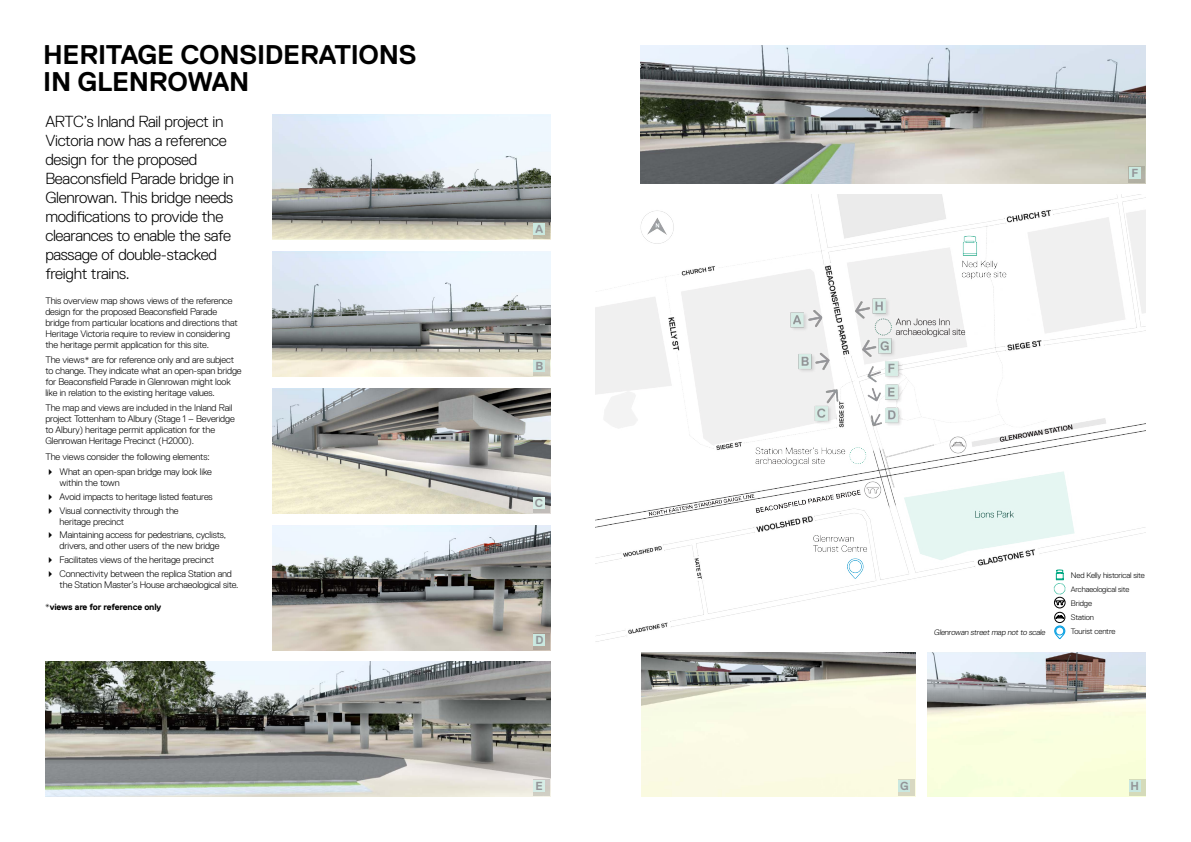
<style>
.page{position:relative;width:1191px;height:842px;background:#fff}
.page>*{position:absolute;margin:0;border:0;box-sizing:border-box;transform-origin:0 0}
.t1{font:700 27px/27px "Replica";letter-spacing:-.01em;color:#000}
.t2{font:300 16px/19px "Replica";letter-spacing:-.02em;color:#000}
.t3{font:700 11.7px "Replica";color:#939598}
.t4{font:300 9.5px/11px "Replica";letter-spacing:-.015em;color:#000}
.t5{font:700 9px "Replica";letter-spacing:-.015em;color:#000}
.t6{font:300 8px/14.2px "Replica";letter-spacing:-.015em;color:#000}
.t7{font:300 7.8px "Replica";letter-spacing:-.015em;color:#000}
.s1{font-size:9px}
</style>
<div class="page">
<img style="left:272px;top:114px;width:278px;height:125px">
<div style="left:533px;top:222px;width:17px;height:16px;background:#000;opacity:.14"></div>
<div style="left:533px;top:223px;width:12px;height:12px;background:#cae8e0"></div>
<img style="left:272px;top:251px;width:278px;height:125px">
<div style="left:533px;top:359px;width:17px;height:16px;background:#cfcfc2"></div>
<div style="left:533px;top:360px;width:12px;height:12px;background:#cae8e0"></div>
<img style="left:273px;top:388px;width:277px;height:125px">
<div style="left:533px;top:496px;width:17px;height:17px;background:#000;opacity:.14"></div>
<div style="left:533px;top:497px;width:12px;height:12px;background:#d6ede6"></div>
<img style="left:272px;top:525px;width:278px;height:125px">
<div style="left:533px;top:633px;width:17px;height:16px;background:#000;opacity:.14"></div>
<div style="left:533px;top:634px;width:12px;height:11px;background:#cae8e0"></div>
<img style="left:45px;top:662px;width:505px;height:134px">
<div style="left:533px;top:779px;width:16px;height:16px;background:#000;opacity:.14"></div>
<div style="left:533px;top:780px;width:12px;height:11px;background:#d6ede6"></div>
<img style="left:641px;top:45px;width:504px;height:139px">
<div style="left:1128px;top:166px;width:17px;height:17px;background:#000;opacity:.14"></div>
<div style="left:1128px;top:167px;width:12px;height:12px;background:#cae8e0"></div>
<img style="left:595px;top:194px;width:550px;height:448px">
<svg style="left:1055px;top:570px;width:8px;height:10px"></svg>
<svg style="left:1056px;top:615px;width:7px;height:4px"></svg>
<div style="left:1054px;top:612px;width:11px;height:11px;border:1px solid #000;border-radius:50%"></div>
<svg style="left:1054px;top:597px;width:11px;height:11px"></svg>
<svg style="left:1054px;top:625px;width:11px;height:14px"></svg>
<div style="left:1054px;top:583px;width:11px;height:11px;border:1px dashed #00a883;border-radius:50%"></div>
<img style="left:641px;top:652px;width:274px;height:144px">
<div style="left:898px;top:779px;width:17px;height:17px;background:#d8d8c2"></div>
<div style="left:898px;top:780px;width:12px;height:12px;background:#cae8e0"></div>
<img style="left:927px;top:652px;width:218px;height:144px">
<div style="left:1129px;top:779px;width:16px;height:17px;background:#d5dbba"></div>
<div style="left:1129px;top:780px;width:12px;height:12px;background:#cae8e0"></div>
<h2 class="t1" style="left:43px;top:42px;width:375px">HERITAGE CONSIDERATIONS<br>IN GLENROWAN</h2>
<p class="t2" style="left:45px;top:112px;width:190px">ARTC’s Inland Rail project in<br>Victoria now has a reference design for the proposed<br>Beaconsfield Parade bridge in<br>Glenrowan. This bridge needs modifications to provide the clearances to enable the safe passage of double-stacked freight trains.</p>
<p class="t4" style="left:45px;top:295px;width:194px">This overview map shows views of the reference design for the proposed Beaconsfield Parade bridge from particular locations and directions that Heritage Victoria require to review in considering the heritage permit application for this site.</p>
<p class="t4" style="left:45px;top:354px;width:198px">The views<span class="s1">*</span> are for reference only and are subject to change. They indicate what an open-span bridge for Beaconsfield Parade in Glenrowan might look like in relation to the existing heritage values.</p>
<p class="t4" style="left:45px;top:403px;width:191px">The map and views are included in the Inland Rail project Tottenham to Albury (Stage 1 – Beveridge to Albury) heritage permit application for the Glenrowan Heritage Precinct (H2000).</p>
<p class="t4" style="left:45px;top:449px;width:168px;line-height:15.3px;text-align:right">The views consider the following elements:<br>What an open-span bridge may look like</p>
<p class="t4" style="left:60px;top:476px;width:155px;line-height:13.8px">within the town<br>Avoid impacts to heritage listed features<br>Visual connectivity through the</p>
<p class="t4" style="left:60px;top:514px;width:168px;line-height:13.8px">heritage precinct<br>Maintaining access for pedestrians, cyclists,</p>
<p class="t4" style="left:60px;top:539px;width:174px;line-height:13.8px">drivers, and other users of the new bridge<br>Facilitates views of the heritage precinct<br>Connectivity between the replica Station and</p>
<p class="t4" style="left:60px;top:579px;width:180px">the Station Master’s House archaeological site.</p>
<p class="t5" style="left:45px;top:602px;width:118px">*views are for reference only</p>
<p class="t3" style="left:535px;top:222px;width:9px">A</p>
<p class="t3" style="left:535px;top:359px;width:9px">B</p>
<p class="t3" style="left:535px;top:496px;width:10px">C</p>
<p class="t3" style="left:535px;top:633px;width:10px">D</p>
<p class="t3" style="left:535px;top:779px;width:9px">E</p>
<p class="t3" style="left:1131px;top:167px;width:8px">F</p>
<p class="t6" style="left:934px;top:625px;width:114px">Glenrowan street map not to scale</p>
<p class="t6" style="left:1071px;top:568px;width:75px">Ned Kelly historical site</p>
<p class="t7" style="left:1071px;top:584px;width:60px">Archaeological site</p>
<p class="t6" style="left:1071px;top:596px;width:46px">Bridge<br>Station<br>Tourist centre</p>
<p class="t3" style="left:900px;top:780px;width:10px">G</p>
<p class="t3" style="left:1130px;top:780px;width:10px">H</p>
</div>
